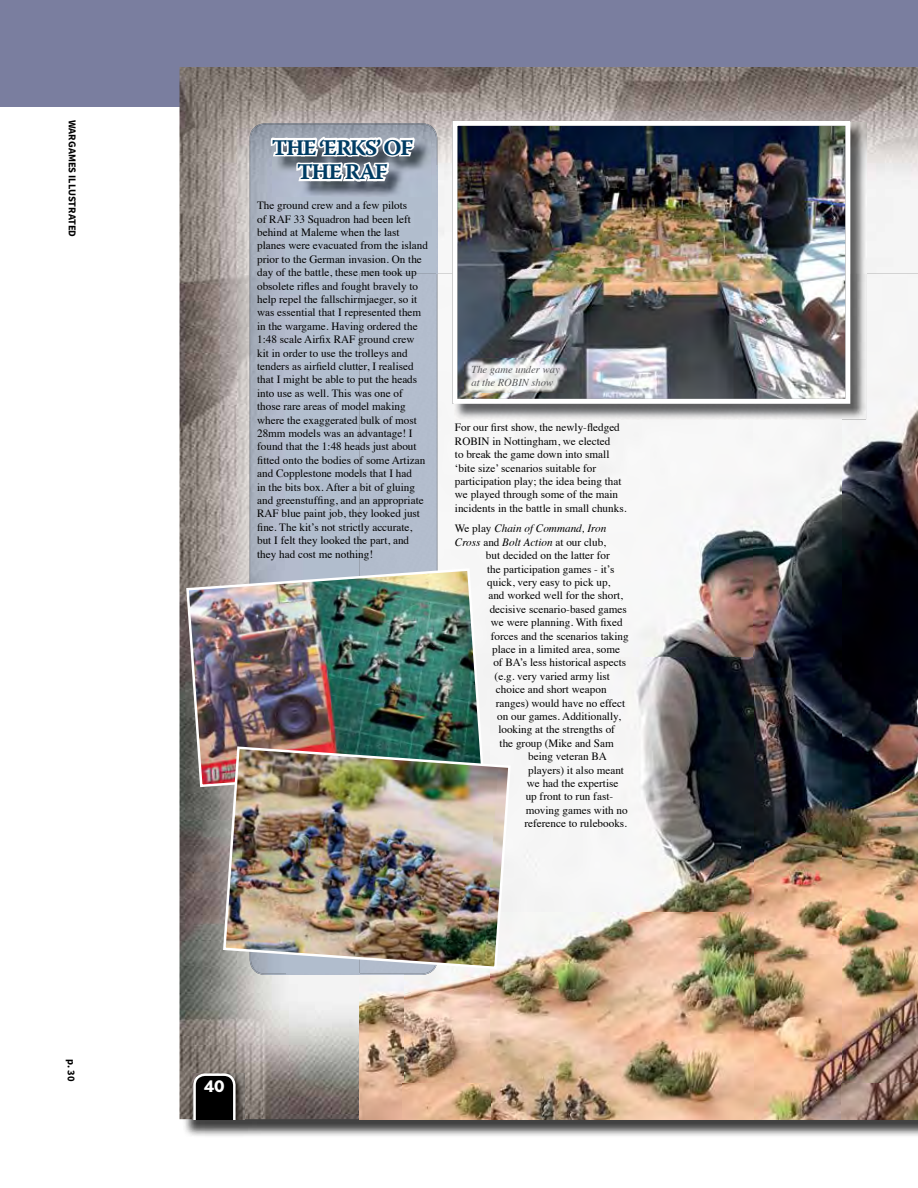
<style>
.page{position:relative;width:918px;height:1188px;background:#fff}
.page>*{position:absolute;margin:0;border:0;box-sizing:border-box;transform-origin:0 0}
.t1{font:22.35px/24.9px "Warnock Pro Bold Capt";letter-spacing:-.065em;color:#003c63;text-align:center}
.t2{font:700 14.85px "Penumbra Flare Std";color:#fff}
.t3{font:11.1px/13.4px "Times";color:#000}
.t4{font:italic 11.1px "Times";color:#000}
.t5{font:italic 10.5px/12.6px "Times";color:#58595b}
.t6{font:700 10.5px "Source Sans Pro";color:#000}
.s1{font-style:normal}
</style>
<div class="page">
<div style="left:0;top:0;width:918px;height:106px;background:#7a7e9f"></div>
<img style="left:180px;top:67px;width:738px;height:1052px">
<img style="left:403px;top:274px;width:87px;height:845px">
<img style="left:842px;top:274px;width:76px;height:845px">
<img style="left:490px;top:419px;width:352px;height:700px">
<img style="left:359px;top:975px;width:44px;height:144px">
<img style="left:192px;top:1074px;width:52px;height:45px">
<svg style="left:193px;top:1073px;width:43px;height:46px;background:#2c2b2b"></svg>
<div style="left:287px;top:166px;width:149px;height:128px;background:#b1bdcd"></div>
<div style="left:287px;top:294px;width:72px;height:680px;background:#b3bfcf"></div>
<img style="left:250px;top:123px;width:187px;height:43px">
<img style="left:250px;top:165px;width:37px;height:810px">
<img style="left:436px;top:165px;width:1px;height:109px">
<img style="left:287px;top:974px;width:72px;height:1px">
<div style="left:359px;top:274px;width:78px;height:701px;background:#b3bdcd"></div>
<img style="left:273px;top:139px;width:157px;height:58px">
<svg style="left:269px;top:134px;width:148px;height:50px"></svg>
<img style="left:185px;top:567px;width:300px;height:221px">
<img style="left:222px;top:745px;width:290px;height:225px">
<img style="left:850px;top:123px;width:16px;height:151px">
<img style="left:825px;top:274px;width:41px;height:145px">
<img style="left:454px;top:404px;width:371px;height:15px">
<img style="left:452px;top:121px;width:398px;height:283px">
<img style="left:465px;top:359px;width:101px;height:34px">
<p class="t6" style="left:80px;top:120px;width:119px;rotate:90deg">WARGAMES ILLUSTRATED</p>
<p class="t6" style="left:78px;top:1059px;width:24px;rotate:90deg">p. 30</p>
<h1 class="t1" style="left:272px;top:134px;width:143px">THE ‘ERKS’ OF<br>THE RAF</h1>
<p class="t3" style="left:257px;top:198px;width:172px">The ground crew and a few pilots<br>of RAF 33 Squadron had been left behind at Maleme when the last planes were evacuated from the island prior to the German invasion. On the day of the battle, these men took up obsolete rifles and fought bravely to help repel the fallschirmjaeger, so it was essential that I represented them in the wargame. Having ordered the 1:48 scale Airfix RAF ground crew kit in order to use the trolleys and tenders as airfield clutter, I realised that I might be able to put the heads into use as well. This was one of those rare areas of model making where the exaggerated bulk of most 28mm models was an advantage! I found that the 1:48 heads just about fitted onto the bodies of some Artizan and Copplestone models that I had<br>in the bits box. After a bit of gluing and greenstuffing, and an appropriate RAF blue paint job, they looked just fine. The kit’s not strictly accurate, but I felt they looked the part, and they had cost me nothing!</p>
<p class="t5" style="left:471px;top:363px;width:90px">The game under way at the ROBIN show</p>
<p class="t3" style="left:455px;top:420px;width:173px">For our first show, the newly-fledged ROBIN in Nottingham, we elected<br>to break the game down into small ‘bite size’ scenarios suitable for participation play; the idea being that we played through some of the main incidents in the battle in small chunks.</p>
<p class="t4" style="left:455px;top:519px;width:153px"><span class="s1">We play</span> Chain of Command, Iron</p>
<p class="t4" style="left:455px;top:532px;width:153px">Cross <span class="s1">and</span> Bolt Action <span class="s1">at our club,</span></p>
<p class="t3" style="left:486px;top:548px;width:125px">but decided on the latter for</p>
<p class="t3" style="left:487px;top:561px;width:129px">the participation games - it’s</p>
<p class="t3" style="left:487px;top:575px;width:125px">quick, very easy to pick up,</p>
<p class="t3" style="left:488px;top:588px;width:136px">and worked well for the short,</p>
<p class="t3" style="left:490px;top:601px;width:139px">decisive scenario-based games</p>
<p class="t3" style="left:491px;top:615px;width:133px">we were planning. With fixed</p>
<p class="t3" style="left:491px;top:628px;width:139px">forces and the scenarios taking</p>
<p class="t3" style="left:492px;top:642px;width:129px">place in a limited area, some</p>
<p class="t3" style="left:493px;top:655px;width:134px">of BA’s less historical aspects</p>
<p class="t3" style="left:495px;top:668px;width:117px">(e.g. very varied army list</p>
<p class="t3" style="left:496px;top:682px;width:112px">choice and short weapon</p>
<p class="t3" style="left:496px;top:695px;width:131px">ranges) would have no effect</p>
<p class="t3" style="left:497px;top:709px;width:125px">on our games. Additionally,</p>
<p class="t3" style="left:498px;top:722px;width:118px">looking at the strengths of</p>
<p class="t3" style="left:500px;top:735px;width:116px">the group (Mike and Sam</p>
<p class="t3" style="left:528px;top:749px;width:80px">being veteran BA</p>
<p class="t3" style="left:528px;top:762px;width:97px">players) it also meant</p>
<p class="t3" style="left:527px;top:776px;width:93px">we had the expertise</p>
<p class="t3" style="left:526px;top:789px;width:89px">up front to run fast-</p>
<p class="t3" style="left:526px;top:803px;width:104px">moving games with no</p>
<p class="t3" style="left:524px;top:816px;width:104px">reference to rulebooks.</p>
<h2 class="t2" style="left:204px;top:1077px;width:22px">40</h2>
</div>
